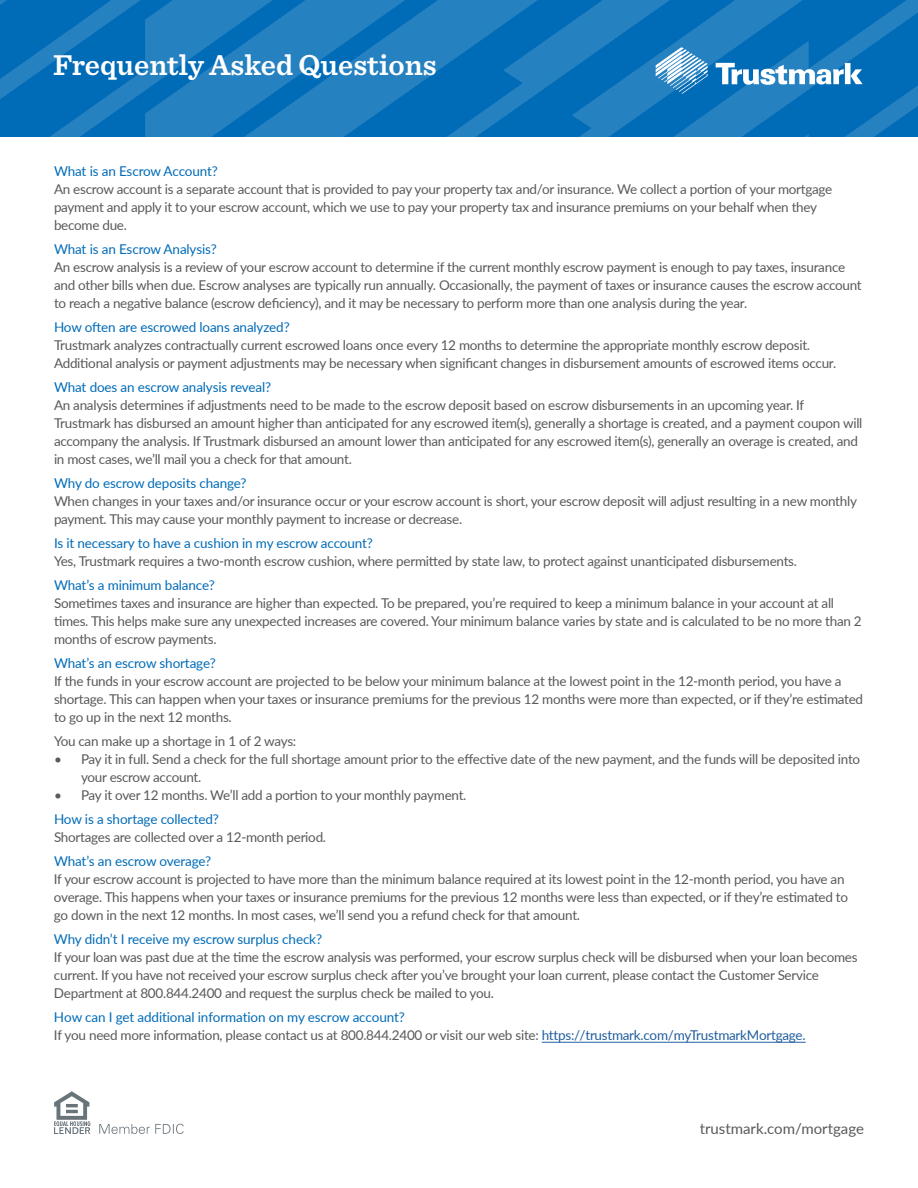
<style>
.page{position:relative;width:918px;height:1188px;background:#fff}
.page>*{position:absolute;margin:0;border:0;box-sizing:border-box;transform-origin:0 0}
.t1{font:600 30px "Sentinel";color:#fff}
.t2{font:15px "Lato";color:#58595b}
.t3{font:13.5px/18px "Lato";letter-spacing:-.02em;color:#58595b}
.t4{font:13.5px "Lato";letter-spacing:-.01em;color:#006bb7}
.s1{color:#006bb7}
.s2{color:#215e9e}
</style>
<div class="page">
<svg style="left:54px;top:1091px;width:36px;height:43px"></svg>
<svg style="left:99px;top:1124px;width:85px;height:10px"></svg>
<hr style="left:542px;top:1042px;width:264px;height:1px;background:#215e9e">
<svg style="left:0;top:95px;width:409px;height:41px;background:#1476bc"></svg>
<svg style="left:0;top:1px;width:409px;height:94px;background:#1577bc"></svg>
<svg style="left:0;top:0;width:409px;height:1px"></svg>
<svg style="left:409px;top:0;width:509px;height:136px;background:#0f73bb"></svg>
<div style="left:845px;top:63px;width:6px;height:21px;background:#fff"></div>
<svg style="left:851px;top:69px;width:12px;height:15px"></svg>
<svg style="left:716px;top:63px;width:128px;height:22px"></svg>
<svg style="left:656px;top:47px;width:52px;height:47px"></svg>
<h1 class="t1" style="left:53px;top:42px;width:385px">Frequently Asked Questions</h1>
<p class="t4" style="left:54px;top:162px;width:165px">What is an Escrow Account?</p>
<p class="t3" style="left:54px;top:180px;width:780px">An escrow account is a separate account that is provided to pay your property tax and/or insurance. We collect a portion of your mortgage payment and apply it to your escrow account, which we use to pay your property tax and insurance premiums on your behalf when they become due.</p>
<p class="t4" style="left:54px;top:240px;width:164px">What is an Escrow Analysis?</p>
<p class="t3" style="left:54px;top:258px;width:809px">An escrow analysis is a review of your escrow account to determine if the current monthly escrow payment is enough to pay taxes, insurance and other bills when due. Escrow analyses are typically run annually. Occasionally, the payment of taxes or insurance causes the escrow account to reach a negative balance (escrow deficiency), and it may be necessary to perform more than one analysis during the year.</p>
<p class="t4" style="left:54px;top:318px;width:237px">How often are escrowed loans analyzed?</p>
<p class="t3" style="left:54px;top:336px;width:784px">Trustmark analyzes contractually current escrowed loans once every 12 months to determine the appropriate monthly escrow deposit.<br>Additional analysis or payment adjustments may be necessary when significant changes in disbursement amounts of escrowed items occur.</p>
<p class="t4" style="left:54px;top:378px;width:219px">What does an escrow analysis reveal?</p>
<p class="t3" style="left:54px;top:396px;width:810px">An analysis determines if adjustments need to be made to the escrow deposit based on escrow disbursements in an upcoming year. If Trustmark has disbursed an amount higher than anticipated for any escrowed item(s), generally a shortage is created, and a payment coupon will accompany the analysis. If Trustmark disbursed an amount lower than anticipated for any escrowed item(s), generally an overage is created, and in most cases, we’ll mail you a check for that amount.</p>
<p class="t4" style="left:54px;top:473px;width:194px">Why do escrow deposits change?</p>
<p class="t3" style="left:54px;top:492px;width:804px">When changes in your taxes and/or insurance occur or your escrow account is short, your escrow deposit will adjust resulting in a new monthly payment. This may cause your monthly payment to increase or decrease.</p>
<p class="t4" style="left:54px;top:533px;width:320px">Is it necessary to have a cushion in my escrow account?</p>
<p class="t3" style="left:54px;top:552px;width:745px">Yes, Trustmark requires a two-month escrow cushion, where permitted by state law, to protect against unanticipated disbursements.</p>
<p class="t4" style="left:54px;top:575px;width:162px">What’s a minimum balance?</p>
<p class="t3" style="left:54px;top:594px;width:809px">Sometimes taxes and insurance are higher than expected. To be prepared, you’re required to keep a minimum balance in your account at all times. This helps make sure any unexpected increases are covered. Your minimum balance varies by state and is calculated to be no more than 2 months of escrow payments.</p>
<p class="t4" style="left:54px;top:653px;width:163px">What’s an escrow shortage?</p>
<p class="t3" style="left:54px;top:672px;width:811px">If the funds in your escrow account are projected to be below your minimum balance at the lowest point in the 12-month period, you have a shortage. This can happen when your taxes or insurance premiums for the previous 12 months were more than expected, or if they’re estimated to go up in the next 12 months.</p>
<p class="t3" style="left:54px;top:732px;width:244px">You can make up a shortage in 1 of 2 ways:</p>
<p class="t3" style="left:81px;top:750px;width:781px;text-indent:-27px">• Pay it in full. Send a check for the full shortage amount prior to the effective date of the new payment, and the funds will be deposited into your escrow account.</p>
<p class="t3" style="left:54px;top:786px;width:414px">• Pay it over 12 months. We’ll add a portion to your monthly payment.</p>
<p class="t4" style="left:54px;top:809px;width:166px">How is a shortage collected?</p>
<p class="t3" style="left:54px;top:828px;width:274px">Shortages are collected over a 12-month period.</p>
<p class="t4" style="left:54px;top:851px;width:159px">What’s an escrow overage?</p>
<p class="t3" style="left:54px;top:870px;width:796px">If your escrow account is projected to have more than the minimum balance required at its lowest point in the 12-month period, you have an overage. This happens when your taxes or insurance premiums for the previous 12 months were less than expected, or if they’re estimated to go down in the next 12 months. In most cases, we’ll send you a refund check for that amount.</p>
<p class="t4" style="left:54px;top:929px;width:270px">Why didn’t I receive my escrow surplus check?</p>
<p class="t3" style="left:54px;top:948px;width:805px">If your loan was past due at the time the escrow analysis was performed, your escrow surplus check will be disbursed when your loan becomes current. If you have not received your escrow surplus check after you’ve brought your loan current, please contact the Customer Service<br>Department at 800.844.2400 and request the surplus check be mailed to you.</p>
<p class="t3" style="left:54px;top:1008px;width:753px"><span class="s1">How can I get additional information on my escrow account?<br></span>If you need more information, please contact us at 800.844.2400 or visit our web site: <span class="s2">https://trustmark.com/myTrustmarkMortgage.</span></p>
<p class="t2" style="left:700px;top:1118px;width:166px">trustmark.com/mortgage</p>
</div>
